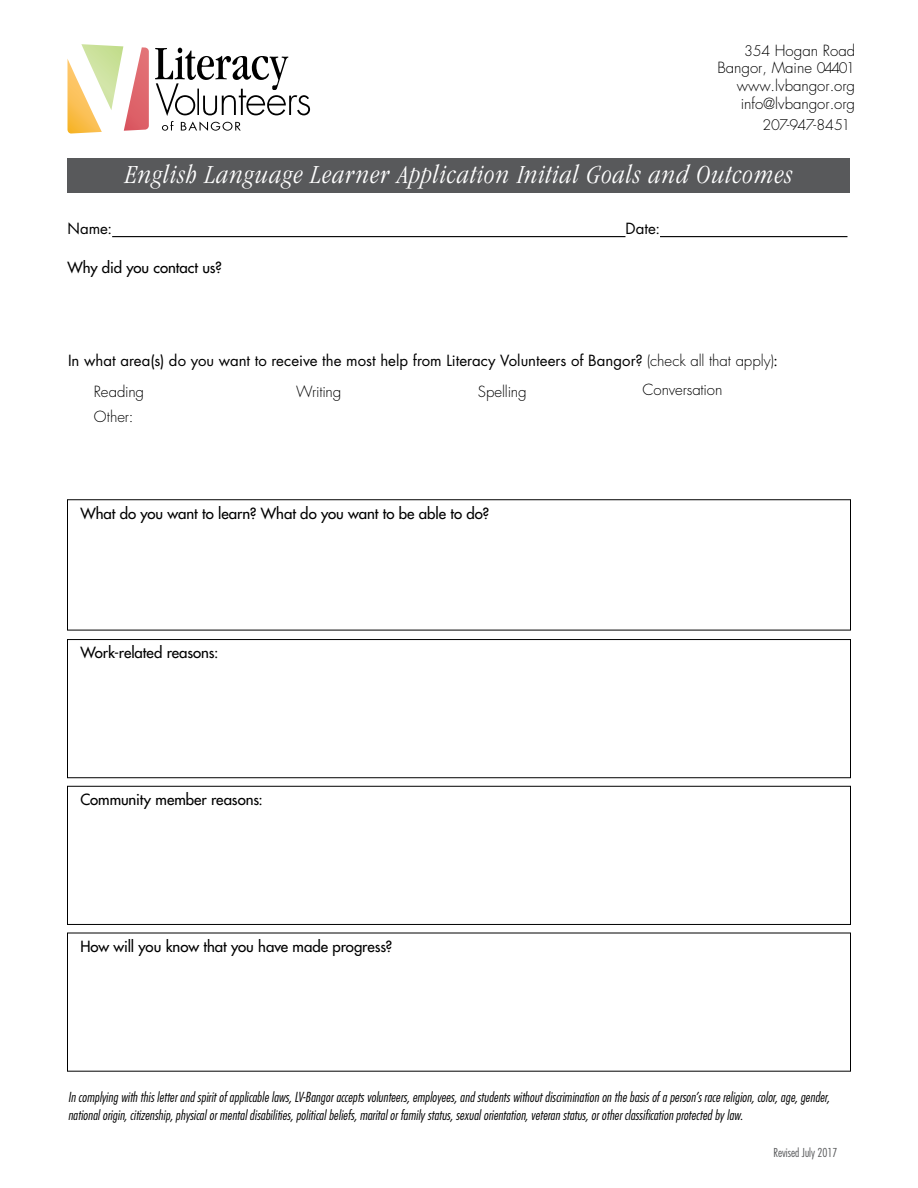
<style>
.page{position:relative;width:918px;height:1188px;background:#fff}
.page>*{position:absolute;margin:0;border:0;box-sizing:border-box;transform-origin:0 0}
.t1{font:italic 300 condensed 27px "Garamond";letter-spacing:.035em;color:#fff}
.t2{font:15px "Futura";letter-spacing:-.005em;color:#000}
.t3{font:15px/31px "Futura";color:#000}
.t4{font:300 15px/17.7px "Futura";color:#000;text-align:right}
.t5{font:300 14.25px "Futura";letter-spacing:-.035em;color:#000}
.t6{font:italic 300 condensed 13.5px/18px "Futura";letter-spacing:.01em;color:#000}
.t7{font:300 condensed 12px "Futura Std";color:#58595b}
.s1{font-family:"Futura Std";font-size:14.25px}
.s2{font-size:14.25px}
.s3{font-family:"Futura Std"}
.s4{font-weight:300}
.s5{font-style:inherit}
</style>
<div class="page">
<hr style="left:112px;top:236px;width:513px;height:1px;background:#000">
<hr style="left:660px;top:236px;width:187px;height:1px;background:#000">
<div style="left:67px;top:639px;width:784px;height:139px;border:1px solid #000"></div>
<div style="left:67px;top:786px;width:784px;height:139px;border:1px solid #000"></div>
<svg style="left:155px;top:48px;width:155px;height:83px"></svg>
<svg style="left:68px;top:44px;width:81px;height:90px"></svg>
<div style="left:68px;top:158px;width:782px;height:35px;background:#58595b"></div>
<p class="t4" style="left:717px;top:42px;width:139px"><span class="s1">354</span> Hogan Road<br>Bangor, Maine <span class="s2">04401 </span>www.lvbangor.org <span class="s3">info</span>@lvbangor.org</p>
<p class="t5" style="left:763px;top:116px;width:89px">207-947-8451</p>
<h1 class="t1" style="left:125px;top:160px;width:669px">English Language Learner Application Initial Goals and Outcomes</h1>
<p class="t3" style="left:68px;top:213px;width:46px">Name:</p>
<p class="t3" style="left:626px;top:213px;width:36px">Date:</p>
<p class="t2" style="left:68px;top:257px;width:156px">Why did you contact us?</p>
<p class="t3" style="left:94px;top:345px;width:685px;text-indent:-26px">In what area(s) do you want to receive the most help from Literacy Volunteers of Bangor? <span class="s4">(check all that apply)</span><span class="s5">:<br></span><span class="s4">Reading</span></p>
<p class="t4" style="left:296px;top:383px;width:47px">Writing</p>
<p class="t4" style="left:478px;top:383px;width:50px">Spelling</p>
<p class="t4" style="left:643px;top:381px;width:81px">Conversation</p>
<p class="t4" style="left:94px;top:408px;width:41px">Other:</p>
<p class="t2" style="left:80px;top:503px;width:411px">What do you want to learn? What do you want to be able to do?</p>
<p class="t2" style="left:80px;top:643px;width:140px">Work-related reasons:</p>
<p class="t2" style="left:80px;top:790px;width:184px">Community member reasons:</p>
<p class="t2" style="left:80px;top:936px;width:314px">How will you know that you have made progress?</p>
<p class="t6" style="left:68px;top:1088px;width:763px">In complying with this letter and spirit of applicable laws, LV-Bangor accepts volunteers, employees, and students without discrimination on the basis of a person’s race religion, color, age, gender, national origin, citizenship, physical or mental disabilities, political beliefs, marital or family status, sexual orientation, veteran status, or other classification protected by law.</p>
<p class="t7" style="left:773px;top:1145px;width:66px">Revised July 2017</p>
</div>
